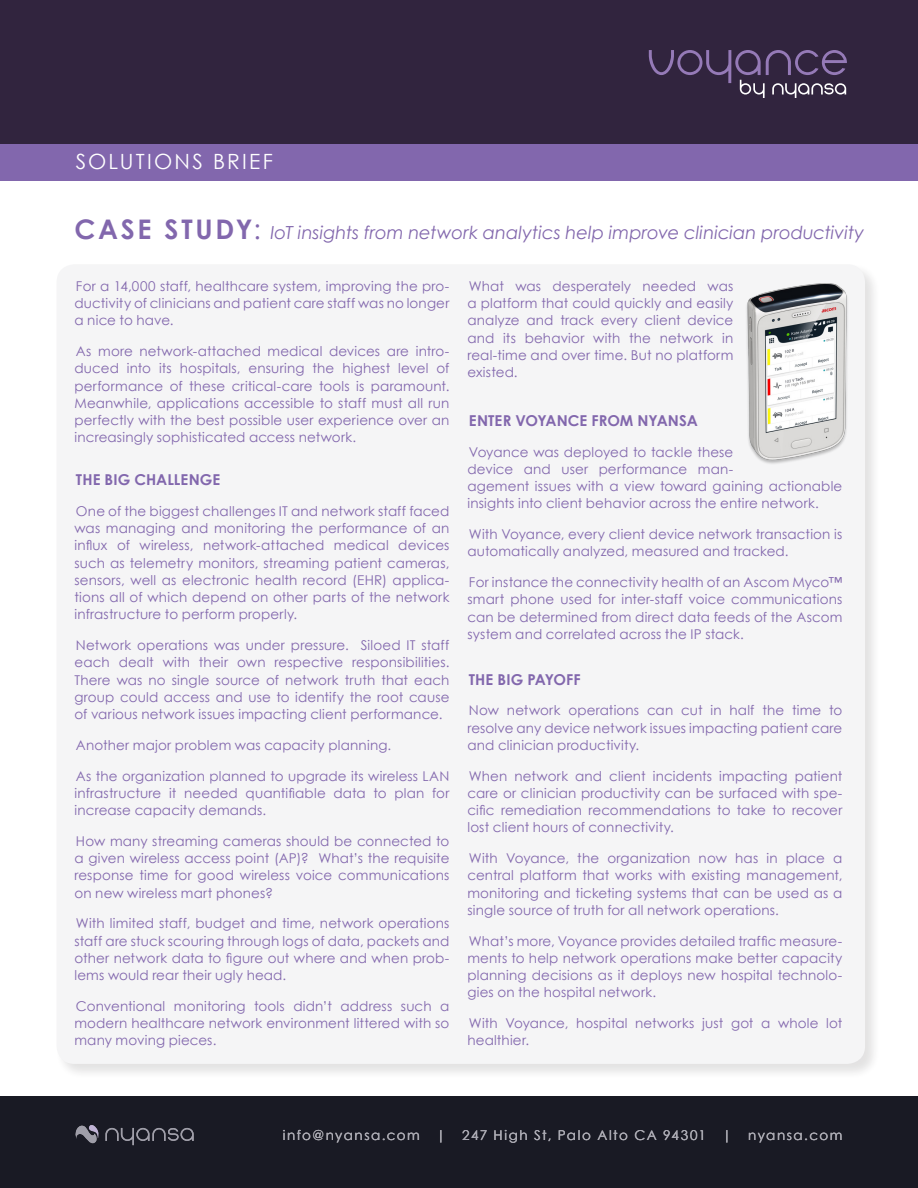
<style>
.page{position:relative;width:918px;height:1188px;background:#fff}
.page>*{position:absolute;margin:0;border:0;box-sizing:border-box;transform-origin:0 0}
.t1{font:21px "Century Gothic";letter-spacing:.105em;color:#fff}
.t2{font:italic 18px "Century Gothic";color:#8267ad}
.t3{font:700 15px "Century Gothic";letter-spacing:.005em;color:#8267ad}
.t4{font:13.5px/17.2px "Century Gothic";letter-spacing:.01em;color:#8267ad;text-align:justify}
.t5{font:13.5px "Century Gothic";letter-spacing:.11em;color:#fff}
.s1{font-weight:700;font-style:normal;font-size:27px}
.s2{font-style:normal;font-size:27px}
</style>
<div class="page">
<div style="left:0;top:1096px;width:918px;height:92px;background:#191a24"></div>
<div style="left:0;top:0;width:918px;height:144px;background:#31243e"></div>
<svg style="left:649px;top:50px;width:198px;height:48px"></svg>
<div style="left:0;top:145px;width:918px;height:36px;background:#8267ad"></div>
<svg style="left:75px;top:1125px;width:119px;height:20px"></svg>
<div style="left:55px;top:262px;width:826px;height:817px;background:#231f20;opacity:.26"></div>
<div style="left:57px;top:264px;width:808px;height:800px;background:#f5f5f6;border-radius:18px"></div>
<img style="left:746px;top:283px;width:102px;height:181px">
<h1 class="t1" style="left:76px;top:149px;width:199px">SOLUTIONS BRIEF</h1>
<p class="t2" style="left:74px;top:221px;width:791px"><span class="s1">CASE STUDY</span><span class="s2">:</span> IoT insights from network analytics help improve clinician productivity</p>
<p class="t4" style="left:74px;top:277px;width:376px">For a 14,000 staff, healthcare system, improving the pro&shy;ductivity of clinicians and patient care staff was no longer a nice to have.</p>
<p class="t4" style="left:74px;top:343px;width:376px">As more network-attached medical devices are intro&shy;duced into its hospitals, ensuring the highest level of performance of these critical-care tools is paramount.<br>Meanwhile, applications accessible to staff must all run perfectly with the best possible user experience over an increasingly sophisticated access network.</p>
<p class="t3" style="left:76px;top:470px;width:146px">THE BIG CHALLENGE</p>
<p class="t4" style="left:74px;top:502px;width:376px">One of the biggest challenges IT and network staff faced was managing and monitoring the performance of an influx of wireless, network-attached medical devices such as telemetry monitors, streaming patient cameras, sensors, well as electronic health record (EHR) applica&shy;tions all of which depend on other parts of the network infrastructure to perform properly.</p>
<p class="t4" style="left:74px;top:637px;width:376px">Network operations was under pressure. Siloed IT staff each dealt with their own respective responsibilities.<br>There was no single source of network truth that each group could access and use to identify the root cause of various network issues impacting client performance.</p>
<p class="t4" style="left:76px;top:736px;width:317px">Another major problem was capacity planning.</p>
<p class="t4" style="left:74px;top:767px;width:376px">As the organization planned to upgrade its wireless LAN infrastructure it needed quantifiable data to plan for increase capacity demands.</p>
<p class="t4" style="left:74px;top:832px;width:376px">How many streaming cameras should be connected to a given wireless access point (AP)? What’s the requisite response time for good wireless voice communications on new wireless mart phones?</p>
<p class="t4" style="left:74px;top:915px;width:376px">With limited staff, budget and time, network operations staff are stuck scouring through logs of data, packets and other network data to figure out where and when prob&shy;lems would rear their ugly head.</p>
<p class="t4" style="left:74px;top:997px;width:376px">Conventional monitoring tools didn’t address such a modern healthcare network environment littered with so many moving pieces.</p>
<p class="t4" style="left:467px;top:277px;width:267px">What was desperately needed was a platform that could quickly and easily analyze and track every client device and its behavior with the network in real-time and over time. But no platform existed.</p>
<p class="t3" style="left:469px;top:411px;width:230px">ENTER VOYANCE FROM NYANSA</p>
<p class="t4" style="left:467px;top:443px;width:376px;text-align:left">Voyance was deployed to tackle these<br>device and user performance man-<br>agement issues with a view toward gaining actionable insights into client behavior across the entire network.</p>
<p class="t4" style="left:467px;top:526px;width:376px">With Voyance, every client device network transaction is automatically analyzed, measured and tracked.</p>
<p class="t4" style="left:467px;top:574px;width:376px">For instance the connectivity health of an Ascom Myco™ smart phone used for inter-staff voice communications can be determined from direct data feeds of the Ascom system and correlated across the IP stack.</p>
<p class="t3" style="left:469px;top:670px;width:113px">THE BIG PAYOFF</p>
<p class="t4" style="left:467px;top:702px;width:376px">Now network operations can cut in half the time to resolve any device network issues impacting patient care and clinician productivity.</p>
<p class="t4" style="left:467px;top:767px;width:376px">When network and client incidents impacting patient care or clinician productivity can be surfaced with spe&shy;cific remediation recommendations to take to recover lost client hours of connectivity.</p>
<p class="t4" style="left:467px;top:850px;width:376px">With Voyance, the organization now has in place a central platform that works with existing management, monitoring and ticketing systems that can be used as a single source of truth for all network operations.</p>
<p class="t4" style="left:467px;top:932px;width:376px">What’s more, Voyance provides detailed traffic measure&shy;ments to help network operations make better capacity planning decisions as it deploys new hospital technolo&shy;gies on the hospital network.</p>
<p class="t4" style="left:467px;top:1015px;width:376px">With Voyance, hospital networks just got a whole lot healthier.</p>
<p class="t5" style="left:283px;top:1127px;width:561px">info@nyansa.com | 247 High St, Palo Alto CA 94301 | nyansa.com</p>
</div>
